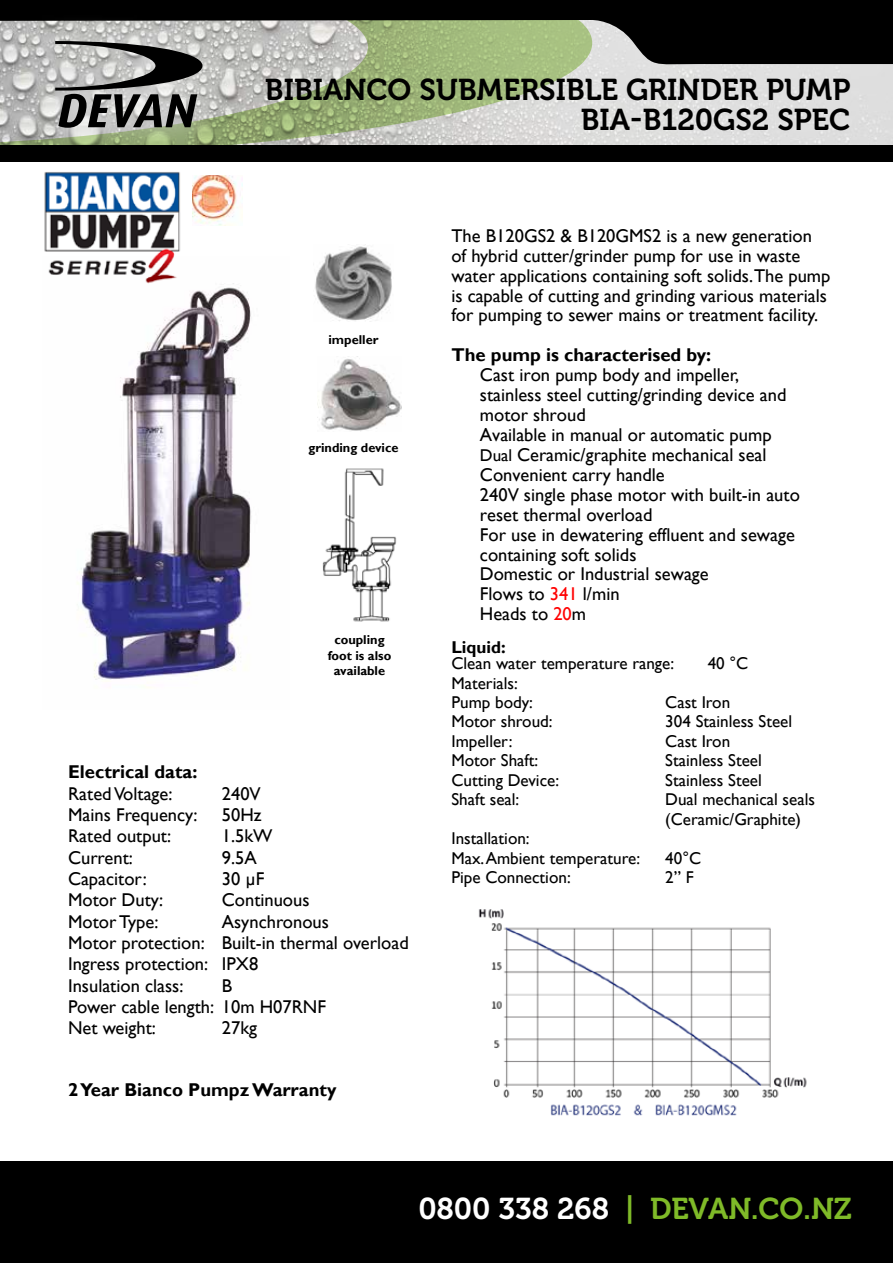
<style>
.page{position:relative;width:893px;height:1263px;background:#fff}
.page>*{position:absolute;margin:0;border:0;box-sizing:border-box;transform-origin:0 0}
.t1{font:30px/30px "Museo 700";color:#000;text-align:right}
.t2{font:30px "Museo 700";color:#7fba28}
.t3{font:18.45px/20px "Gill Sans";color:#000}
.t4{font:700 18.45px "Gill Sans";color:#000}
.t5{font:17.1px/19.5px "Gill Sans";color:#000}
.t6{font:700 17.1px "Gill Sans";color:#000}
.t7{font:700 12.75px/15.3px "Gill Sans";color:#000;text-align:center}
.s1{font-size:17.1px}
.s2{color:#f00}
.s3{color:#fff}
</style>
<div class="page">
<img style="left:0;top:0;width:893px;height:146px">
<div style="left:0;top:1161px;width:893px;height:102px;background:#000"></div>
<div style="left:31px;top:14px;width:197px;height:140px;background:#fff;opacity:.59"></div>
<svg style="left:55px;top:41px;width:147px;height:87px"></svg>
<div style="left:0;top:146px;width:893px;height:16px;background:#000"></div>
<img style="left:315px;top:244px;width:77px;height:78px">
<img style="left:317px;top:356px;width:85px;height:75px">
<img style="left:322px;top:468px;width:75px;height:154px">
<img style="left:77px;top:283px;width:174px;height:405px">
<img style="left:478px;top:909px;width:329px;height:207px">
<img style="left:193px;top:176px;width:44px;height:49px">
<img style="left:44px;top:172px;width:144px;height:117px">
<h1 class="t1" style="left:265px;top:75px;width:587px">BIBIANCO SUBMERSIBLE GRINDER PUMP<br>BIA-B120GS2 SPEC</h1>
<p class="t7" style="left:328px;top:332px;width:52px">impeller</p>
<p class="t7" style="left:308px;top:440px;width:92px">grinding device</p>
<p class="t7" style="left:328px;top:633px;width:65px">coupling foot is also available</p>
<p class="t4" style="left:68px;top:761px;width:131px">Electrical data:</p>
<p class="t3" style="left:68px;top:784px;width:106px">Rated Voltage:</p>
<p class="t3" style="left:222px;top:784px;width:40px">240V</p>
<p class="t3" style="left:68px;top:805px;width:131px">Mains Frequency:</p>
<p class="t3" style="left:222px;top:805px;width:41px">50Hz</p>
<p class="t3" style="left:68px;top:826px;width:105px">Rated output:</p>
<p class="t3" style="left:222px;top:826px;width:52px">1.5kW</p>
<p class="t3" style="left:68px;top:848px;width:66px">Current:</p>
<p class="t3" style="left:222px;top:848px;width:36px">9.5A</p>
<p class="t3" style="left:68px;top:869px;width:80px">Capacitor:</p>
<p class="t3" style="left:222px;top:869px;width:44px">30 µF</p>
<p class="t3" style="left:68px;top:890px;width:96px">Motor Duty:</p>
<p class="t3" style="left:222px;top:890px;width:89px">Continuous</p>
<p class="t3" style="left:68px;top:912px;width:92px">Motor Type:</p>
<p class="t3" style="left:68px;top:911px;width:342px;line-height:21.3px;text-indent:154px">Asynchronous<br>Motor protection: Built-in thermal overload<br>Ingress protection: IPX8<br>Insulation class:</p>
<p class="t3" style="left:68px;top:975px;width:259px;line-height:21.3px;text-indent:154px">B<br>Power cable length: 10m H07RNF<br>Net weight:</p>
<p class="t3" style="left:222px;top:1018px;width:37px">27kg</p>
<p class="t4" style="left:68px;top:1078px;width:270px">2 Year Bianco Pumpz Warranty</p>
<p class="t3" style="left:451px;top:226px;width:380px">The B120GS2 &amp; B120GMS2 is a new generation of hybrid cutter/grinder pump for use in waste water applications containing soft solids.The pump is capable of cutting and grinding various materials for pumping to sewer mains or treatment facility.</p>
<p class="t4" style="left:451px;top:344px;width:261px">The pump is characterised by:</p>
<p class="t3" style="left:480px;top:365px;width:321px">Cast iron pump body and impeller, stainless steel cutting/grinding device and motor shroud<br>Available in manual or automatic pump<br><span class="s1">Dual</span> Ceramic/graphite mechanical seal<br>Convenient carry handle<br>240V single phase motor with built-in auto reset thermal overload<br>For use in dewatering effluent and sewage containing soft solids<br>Domestic or Industrial sewage<br>Flows to <span class="s2">341</span> l/min<br>Heads to <span class="s2">20</span>m</p>
<p class="t6" style="left:451px;top:637px;width:56px">Liquid:</p>
<p class="t5" style="left:451px;top:654px;width:224px">Clean water temperature range:</p>
<p class="t5" style="left:708px;top:654px;width:42px">40 °C</p>
<p class="t5" style="left:451px;top:673px;width:83px">Materials:<br>Pump body:</p>
<p class="t5" style="left:665px;top:693px;width:66px">Cast Iron</p>
<p class="t5" style="left:451px;top:712px;width:103px">Motor shroud:</p>
<p class="t5" style="left:665px;top:712px;width:128px">304 Stainless Steel</p>
<p class="t5" style="left:451px;top:732px;width:63px">Impeller:</p>
<p class="t5" style="left:665px;top:732px;width:66px">Cast Iron</p>
<p class="t5" style="left:451px;top:751px;width:88px">Motor Shaft:</p>
<p class="t5" style="left:665px;top:751px;width:98px">Stainless Steel</p>
<p class="t5" style="left:451px;top:771px;width:109px">Cutting Device:</p>
<p class="t5" style="left:665px;top:771px;width:98px">Stainless Steel</p>
<p class="t5" style="left:451px;top:790px;width:69px">Shaft seal:</p>
<p class="t5" style="left:665px;top:790px;width:151px">Dual mechanical seals (Ceramic/Graphite)</p>
<p class="t5" style="left:451px;top:829px;width:190px">Installation:<br>Max. Ambient temperature:</p>
<p class="t5" style="left:665px;top:848px;width:37px">40°C</p>
<p class="t5" style="left:451px;top:868px;width:121px">Pipe Connection:</p>
<p class="t5" style="left:665px;top:868px;width:30px">2” F</p>
<h1 class="t2" style="left:418px;top:1192px;width:435px"><span class="s3">0800 338 268</span> | DEVAN.CO.NZ</h1>
</div>
